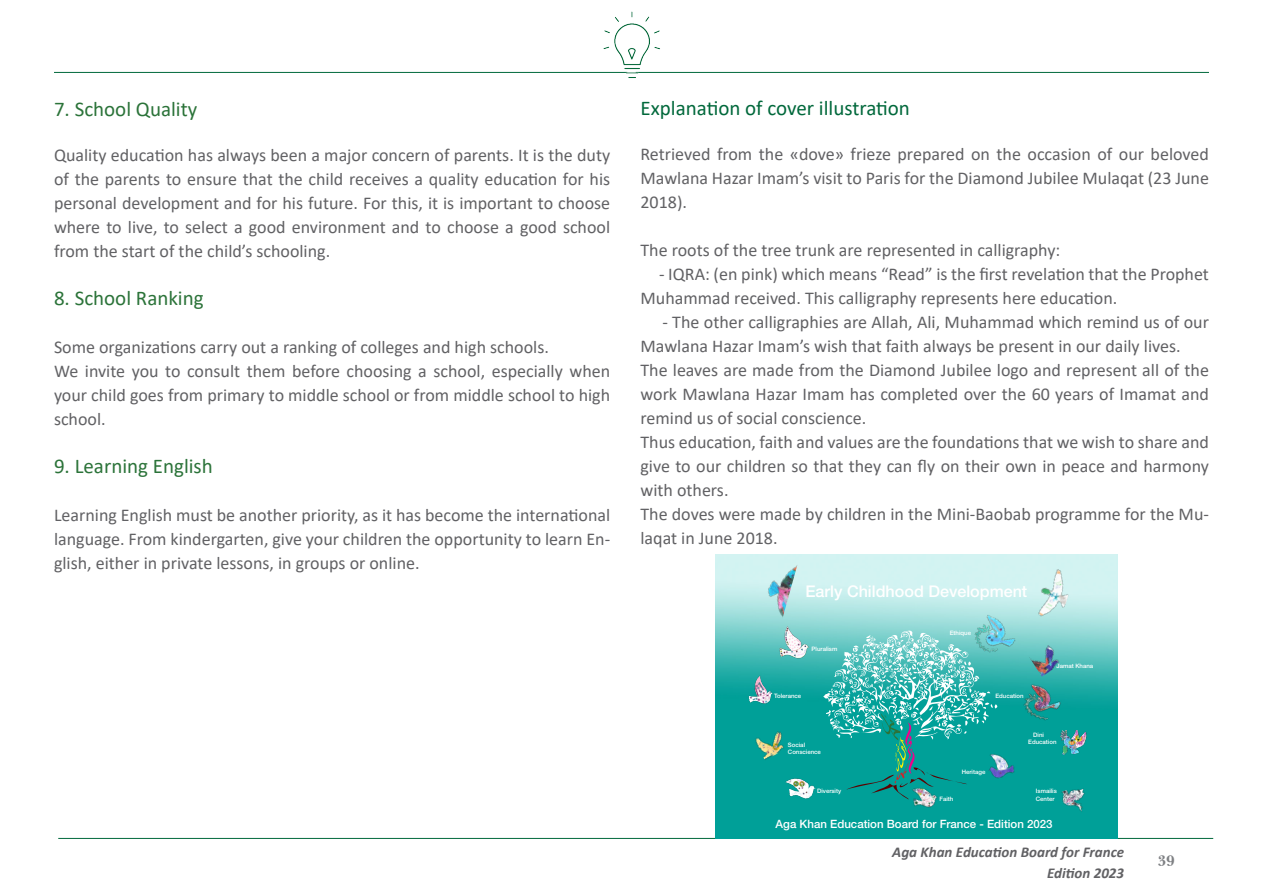
<style>
.page{position:relative;width:1263px;height:893px;background:#fff}
.page>*{position:absolute;margin:0;border:0;box-sizing:border-box;transform-origin:0 0}
.t1{font:21px "Calibri";color:#2b7339}
.t2{font:21px "Calibri";color:#00683b}
.t3{font:18px/24px "Calibri";color:#616164;text-align:justify}
.t4{font:700 18px "Baskerville";color:#7f8184}
.t5{font:500 16.2px "Helvetica Neue LT Std";color:#fff}
.t6{font:italic 700 15px/21px "Calibri";color:#616164;text-align:right}
.t7{font:500 11.4px "Helvetica Neue LT Std";color:#fff}
.t8{font:500 6px "Helvetica Neue LT Std";color:#fff}
</style>
<div class="page">
<hr style="left:54px;top:72px;width:573px;height:1px;background:#00683b">
<hr style="left:636px;top:72px;width:573px;height:1px;background:#00683b">
<img style="left:597px;top:11px;width:68px;height:67px">
<hr style="left:58px;top:838px;width:1155px;height:1px;background:#00683b">
<img style="left:715px;top:555px;width:402px;height:284px">
<svg style="left:823px;top:630px;width:170px;height:170px;background:#3eb5af"></svg>
<img style="left:746px;top:666px;width:39px;height:35px">
<img style="left:742px;top:701px;width:54px;height:59px">
<img style="left:1052px;top:780px;width:55px;height:48px">
<img style="left:1033px;top:730px;width:55px;height:40px">
<img style="left:979px;top:746px;width:50px;height:62px">
<img style="left:993px;top:676px;width:75px;height:75px">
<img style="left:1012px;top:557px;width:64px;height:75px">
<img style="left:953px;top:611px;width:71px;height:81px">
<img style="left:737px;top:554px;width:62px;height:74px">
<img style="left:1027px;top:640px;width:36px;height:37px">
<img style="left:778px;top:619px;width:32px;height:46px">
<img style="left:785px;top:771px;width:30px;height:42px">
<img style="left:894px;top:763px;width:61px;height:65px">
<p class="t1" style="left:54px;top:94px;width:145px">7. School Quality</p>
<p class="t3" style="left:54px;top:142px;width:558px">Quality education has always been a major concern of parents. It is the duty of the parents to ensure that the child receives a quality education for his personal development and for his future. For this, it is important to choose where to live, to select a good environment and to choose a good school from the start of the child’s schooling.</p>
<p class="t1" style="left:54px;top:283px;width:151px">8. School Ranking</p>
<p class="t3" style="left:54px;top:334px;width:496px">Some organizations carry out a ranking of colleges and high schools.</p>
<p class="t3" style="left:54px;top:358px;width:558px">We invite you to consult them before choosing a school, especially when your child goes from primary to middle school or from middle school to high school.</p>
<p class="t1" style="left:54px;top:451px;width:160px">9. Learning English</p>
<p class="t3" style="left:54px;top:502px;width:558px">Learning English must be another priority, as it has become the international language. From kindergarten, give your children the opportunity to learn En&shy;glish, either in private lessons, in groups or online.</p>
<p class="t2" style="left:640px;top:93px;width:271px">Explanation of cover illustration</p>
<p class="t3" style="left:640px;top:141px;width:570px">Retrieved from the «dove» frieze prepared on the occasion of our beloved Mawlana Hazar Imam’s visit to Paris for the Diamond Jubilee Mulaqat (23 June 2018).</p>
<p class="t3" style="left:640px;top:237px;width:421px">The roots of the tree trunk are represented in calligraphy:</p>
<p class="t3" style="left:640px;top:261px;width:570px;text-indent:19px">- IQRA: (en pink) which means “Read” is the first revelation that the Prophet<br>Muhammad received. This calligraphy represents here education.</p>
<p class="t3" style="left:640px;top:309px;width:570px;text-indent:22px">- The other calligraphies are Allah, Ali, Muhammad which remind us of our<br>Mawlana Hazar Imam’s wish that faith always be present in our daily lives.</p>
<p class="t3" style="left:640px;top:357px;width:570px">The leaves are made from the Diamond Jubilee logo and represent all of the work Mawlana Hazar Imam has completed over the 60 years of Imamat and remind us of social conscience.</p>
<p class="t3" style="left:640px;top:429px;width:570px">Thus education, faith and values are the foundations that we wish to share and give to our children so that they can fly on their own in peace and harmony with others.</p>
<p class="t3" style="left:640px;top:501px;width:570px">The doves were made by children in the Mini-Baobab programme for the Mu&shy;laqat in June 2018.</p>
<p class="t5" style="left:805px;top:581px;width:223px">Early Childhood Development</p>
<p class="t8" style="left:811px;top:645px;width:27px">Pluralism</p>
<p class="t8" style="left:774px;top:692px;width:29px">Tolerance</p>
<p class="t8" style="left:950px;top:629px;width:23px">Ethique</p>
<p class="t8" style="left:995px;top:692px;width:30px">Education</p>
<p class="t8" style="left:1056px;top:662px;width:38px">Jamat Khana</p>
<p class="t8" style="left:1033px;top:731px;width:12px">Dini</p>
<p class="t8" style="left:1028px;top:738px;width:30px">Education</p>
<p class="t8" style="left:788px;top:741px;width:19px">Social</p>
<p class="t8" style="left:788px;top:748px;width:34px">Conscience</p>
<p class="t8" style="left:817px;top:787px;width:26px">Diversity</p>
<p class="t8" style="left:1036px;top:788px;width:22px">Ismailis</p>
<p class="t8" style="left:1036px;top:795px;width:20px">Center</p>
<p class="t8" style="left:962px;top:768px;width:25px">Heritage</p>
<p class="t8" style="left:939px;top:796px;width:15px">Faith</p>
<p class="t7" style="left:776px;top:818px;width:278px">Aga Khan Education Board for France - Edition 2023</p>
<p class="t6" style="left:892px;top:841px;width:233px">Aga Khan Education Board for France<br>Edition 2023</p>
<p class="t4" style="left:1158px;top:852px;width:19px">39</p>
</div>
